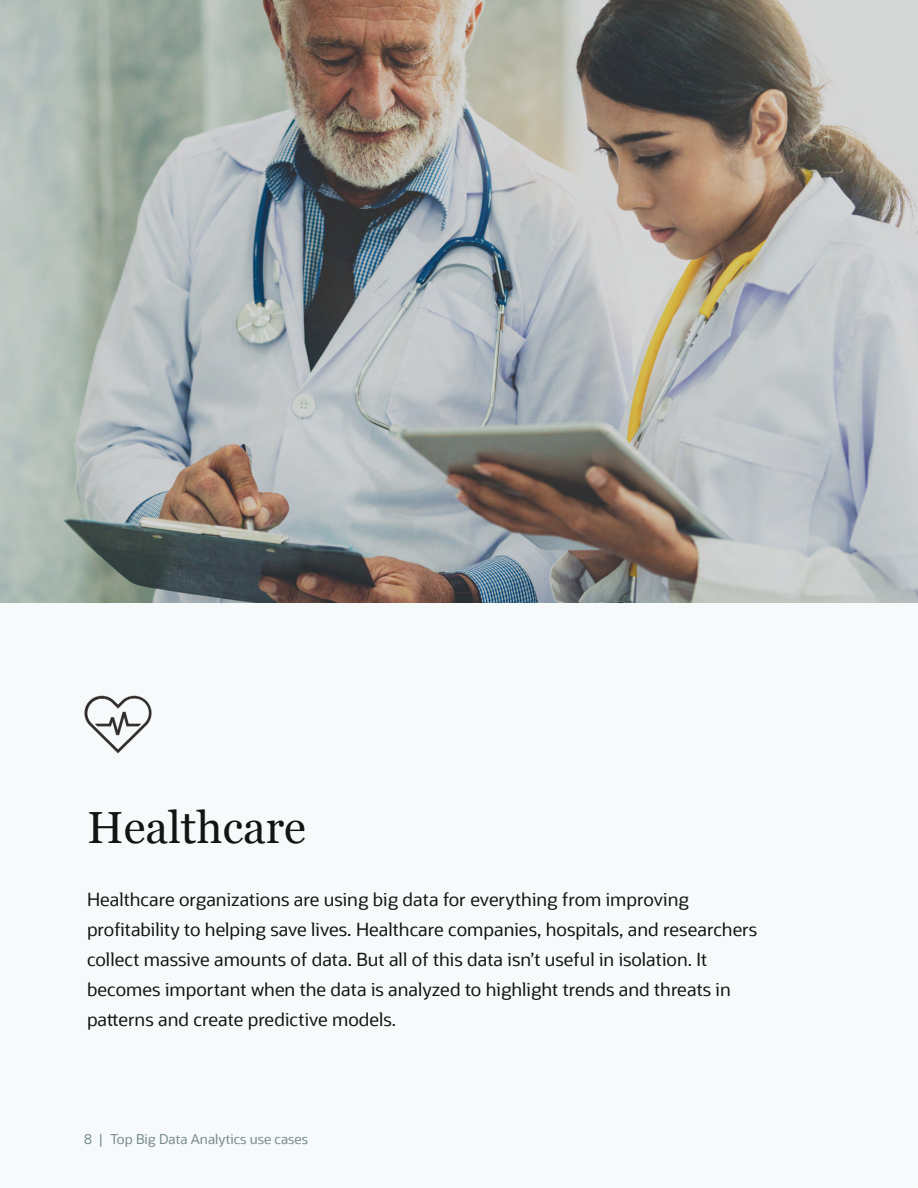
<style>
.page{position:relative;width:918px;height:1188px;background:#fff}
.page>*{position:absolute;margin:0;border:0;box-sizing:border-box;transform-origin:0 0}
.t1{font:45px "Georgia";color:#131515}
.Introductory_body{font:18px/30px "Oracle Sans";color:#131515}
.t2{font:13.5px "Oracle Sans";color:#798b8a}
</style>
<div class="page">
<img style="left:84px;top:695px;width:68px;height:59px">
<img style="left:0;top:0;width:918px;height:603px">
<p class="t1" style="left:87px;top:794px;width:220px">Healthcare</p>
<p class="Introductory_body" style="left:87px;top:885px;width:672px">Healthcare organizations are using big data for everything from improving profitability to helping save lives. Healthcare companies, hospitals, and researchers collect massive amounts of data. But all of this data isn’t useful in isolation. It becomes important when the data is analyzed to highlight trends and threats in patterns and create predictive models.</p>
<p class="t2" style="left:84px;top:1131px;width:226px">8 | Top Big Data Analytics use cases</p>
</div>
